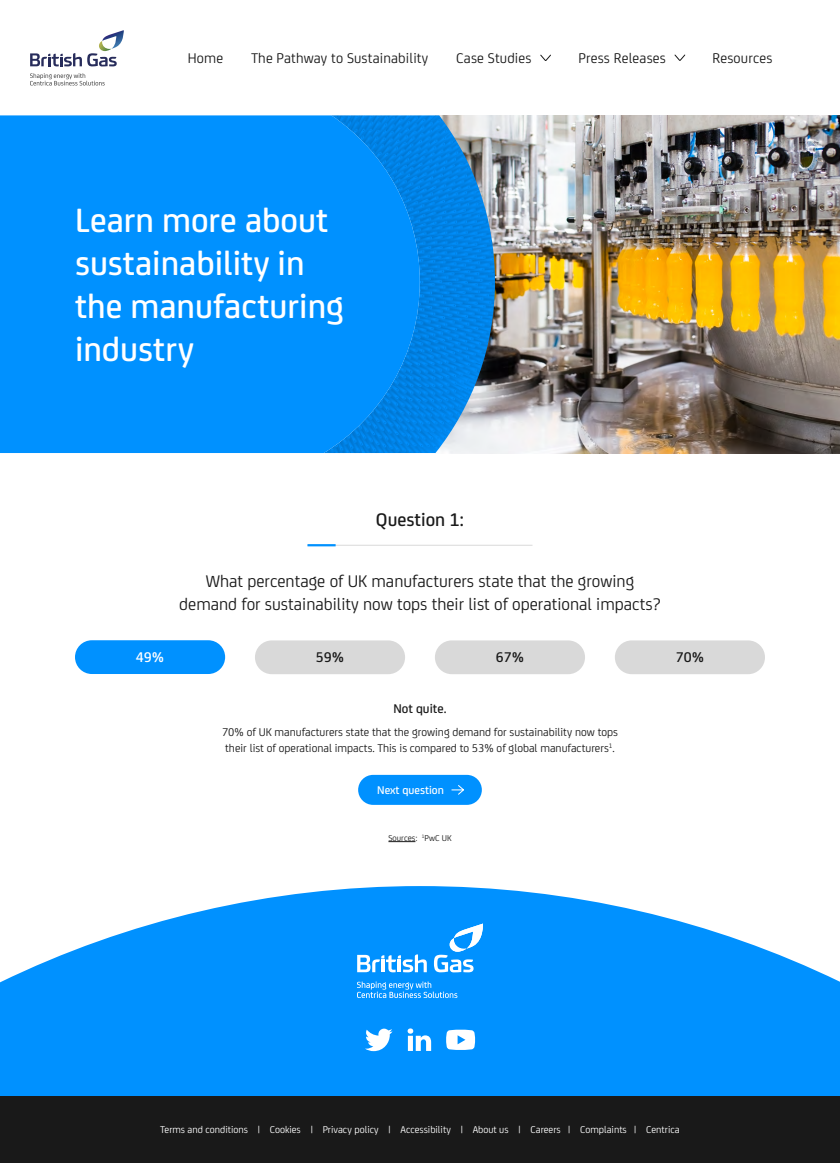
<style>
.page{position:relative;width:840px;height:1163px;background:#fff}
.page>*{position:absolute;margin:0;border:0;box-sizing:border-box;transform-origin:0 0}
.t1{font:500 36px/43.2px "FS Joey";color:#fff}
.t2{font:500 19.5px "FS Joey";color:#1a1a1a}
.t3{font:18px/22.5px "FS Joey";color:#1a1a1a;text-align:center}
.t4{font:15px "FS Joey";letter-spacing:.01em;color:#1a1a1a}
.t5{font:500 15px "FS Joey";color:#191919}
.t6{font:500 15px "FS Joey";color:#fff}
.t7{font:500 13.5px "FS Joey";color:#191919}
.t8{font:12px/16.5px "FS Joey";color:#191919}
.t9{font:500 12px "FS Joey";color:#fff}
.t10{font:10.5px "FS Joey";color:#fff}
.t11{font:9px "FS Joey";color:#191919}
</style>
<div class="page">
<svg style="left:0;top:886px;width:840px;height:210px;fill:#0091ff"></svg>
<div style="left:0;top:1096px;width:840px;height:67px;background:#191919"></div>
<img style="left:495px;top:115px;width:345px;height:338px">
<img style="left:420px;top:115px;width:75px;height:338px">
<div style="left:0;top:115px;width:420px;height:338px;background:#0091ff"></div>
<hr style="left:308px;top:545px;width:224px;height:1px;background:#d9d9d9">
<hr style="left:308px;top:544px;width:28px;height:2px;background:#0091ff">
<svg style="left:30px;top:73px;width:75px;height:13px"></svg>
<svg style="left:30px;top:30px;width:94px;height:36px"></svg>
<svg style="left:357px;top:981px;width:100px;height:17px;background:#36a8ff"></svg>
<svg style="left:357px;top:954px;width:70px;height:18px"></svg>
<svg style="left:434px;top:923px;width:50px;height:49px"></svg>
<svg style="left:365px;top:1028px;width:28px;height:23px"></svg>
<svg style="left:408px;top:1028px;width:23px;height:23px"></svg>
<svg style="left:446px;top:1029px;width:29px;height:21px"></svg>
<div style="left:615px;top:640px;width:150px;height:34px;background:#d9d9d9;border-radius:17px"></div>
<div style="left:435px;top:640px;width:150px;height:34px;background:#d9d9d9;border-radius:17px"></div>
<svg style="left:388px;top:841px;width:27px;height:1px"></svg>
<svg style="left:540px;top:54px;width:11px;height:7px"></svg>
<svg style="left:674px;top:54px;width:12px;height:7px"></svg>
<div style="left:358px;top:775px;width:124px;height:30px;background:#0091ff;border-radius:15px"></div>
<svg style="left:451px;top:785px;width:13px;height:10px"></svg>
<div style="left:75px;top:640px;width:150px;height:34px;background:#0091ff;border-radius:17px"></div>
<div style="left:255px;top:640px;width:150px;height:34px;background:#d9d9d9;border-radius:17px"></div>
<p class="t4" style="left:188px;top:47px;width:37px">Home</p>
<p class="t4" style="left:251px;top:47px;width:178px">The Pathway to Sustainability</p>
<p class="t4" style="left:456px;top:47px;width:77px">Case Studies</p>
<p class="t4" style="left:578px;top:47px;width:89px">Press Releases</p>
<p class="t4" style="left:713px;top:47px;width:61px">Resources</p>
<h1 class="t1" style="left:75px;top:196px;width:270px">Learn more about sustainability in the manufacturing industry</h1>
<h2 class="t2" style="left:376px;top:506px;width:90px">Question 1:</h2>
<h3 class="t3" style="left:179px;top:569px;width:483px">What percentage of UK manufacturers state that the growing demand for sustainability now tops their list of operational impacts?</h3>
<p class="t5" style="left:496px;top:646px;width:30px">67%</p>
<p class="t5" style="left:676px;top:646px;width:30px">70%</p>
<p class="t6" style="left:136px;top:646px;width:30px">49%</p>
<p class="t5" style="left:316px;top:646px;width:30px">59%</p>
<p class="t7" style="left:393px;top:699px;width:55px">Not quite.</p>
<p class="t8" style="left:222px;top:723px;width:397px">70% of UK manufacturers state that the growing demand for sustainability now tops their list of operational impacts. This is compared to 53% of global manufacturers<sup>1</sup>.</p>
<p class="t9" style="left:377px;top:781px;width:68px">Next question</p>
<p class="t11" style="left:388px;top:831px;width:65px">Sources: <sup>1</sup>PwC UK</p>
<p class="t10" style="left:160px;top:1122px;width:521px">Terms and conditions | Cookies | Privacy policy | Accessibility | About us | Careers | Complaints | Centrica</p>
</div>
